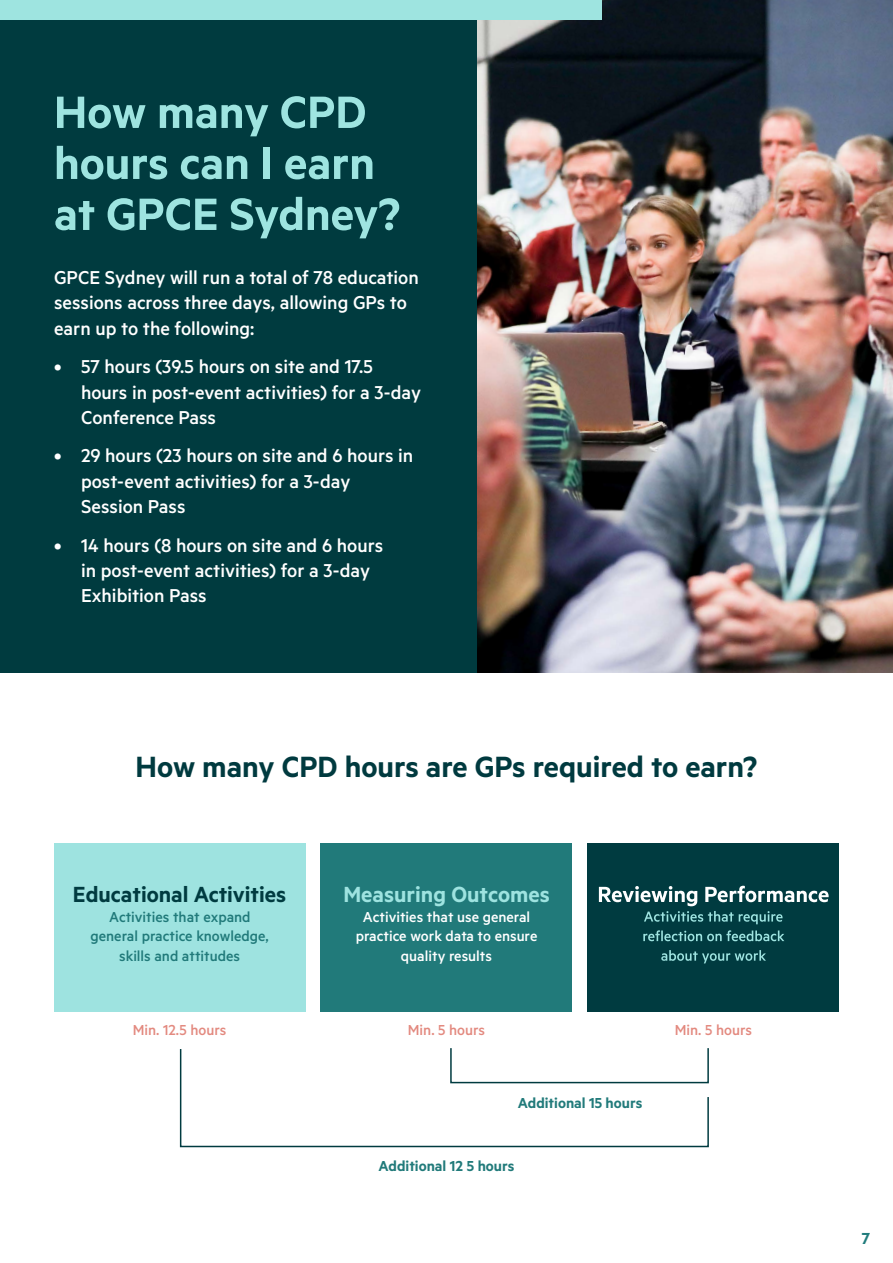
<style>
.page{position:relative;width:893px;height:1263px;background:#fff}
.page>*{position:absolute;margin:0;border:0;box-sizing:border-box;transform-origin:0 0}
.t1{font:600 51px/51px "Metric";color:#9ee4e0}
.t2{font:600 33px "Metric";color:#003a3f}
.t3{font:600 24.75px "Metric";color:#003b40}
.t4{font:600 24.75px "Metric";color:#9ee3e0}
.t5{font:500 21px/25.2px "Metric";color:#fff}
.t6{font:600 18px "Metric";color:#207c7c}
.t7{font:500 16.35px/19.5px "Metric";color:#217a7a;text-align:center}
.t8{font:500 16.35px/19.5px "Metric";color:#fff;text-align:center}
.t9{font:600 16.35px "Metric";color:#217a7a}
.t10{font:500 16.35px "Metric";color:#e38a80}
</style>
<div class="page">
<div style="left:0;top:0;width:481px;height:673px;background:#003b3f"></div>
<img style="left:477px;top:0;width:416px;height:673px">
<div style="left:0;top:0;width:601px;height:20px;background:#9ee4e0"></div>
<div style="left:54px;top:843px;width:251px;height:168px;background:#9ee3e0"></div>
<div style="left:321px;top:843px;width:251px;height:168px;background:#217a7a"></div>
<div style="left:588px;top:843px;width:251px;height:168px;background:#003b40"></div>
<svg style="left:599px;top:886px;width:230px;height:38px"></svg>
<svg style="left:643px;top:930px;width:141px;height:11px"></svg>
<svg style="left:661px;top:950px;width:105px;height:13px"></svg>
<svg style="left:179px;top:1048px;width:530px;height:100px"></svg>
<h1 class="t1" style="left:54px;top:85px;width:348px">How many CPD hours can I earn at GPCE Sydney?</h1>
<p class="t5" style="left:54px;top:264px;width:366px">GPCE Sydney will run a total of 78 education sessions across three days, allowing GPs to earn up to the following:</p>
<p class="t5" style="left:81px;top:354px;width:342px;text-indent:-27px">• 57 hours (39.5 hours on site and 17.5 hours in post-event activities) for a 3-day<br>Conference Pass</p>
<p class="t5" style="left:81px;top:443px;width:334px;text-indent:-27px">• 29 hours (23 hours on site and 6 hours in post-event activities) for a 3-day<br>Session Pass</p>
<p class="t5" style="left:81px;top:532px;width:304px;text-indent:-27px">• 14 hours (8 hours on site and 6 hours in post-event activities) for a 3-day<br>Exhibition Pass</p>
<h2 class="t2" style="left:136px;top:747px;width:623px">How many CPD hours are GPs required to earn?</h2>
<p class="t3" style="left:73px;top:879px;width:215px">Educational Activities</p>
<p class="t7" style="left:90px;top:906px;width:180px">Activities that expand general practice knowledge, skills and attitudes</p>
<p class="t4" style="left:343px;top:879px;width:208px">Measuring Outcomes</p>
<p class="t8" style="left:356px;top:906px;width:183px">Activities that use general practice work data to ensure quality results</p>
<p class="t10" style="left:133px;top:1020px;width:95px">Min. 12.5 hours</p>
<p class="t10" style="left:408px;top:1020px;width:79px">Min. 5 hours</p>
<p class="t9" style="left:518px;top:1093px;width:126px">Additional 15 hours</p>
<p class="t9" style="left:379px;top:1156px;width:137px">Additional 12 5 hours</p>
<p class="t10" style="left:675px;top:1020px;width:79px">Min. 5 hours</p>
<p class="t6" style="left:862px;top:1228px;width:10px">7</p>
</div>
